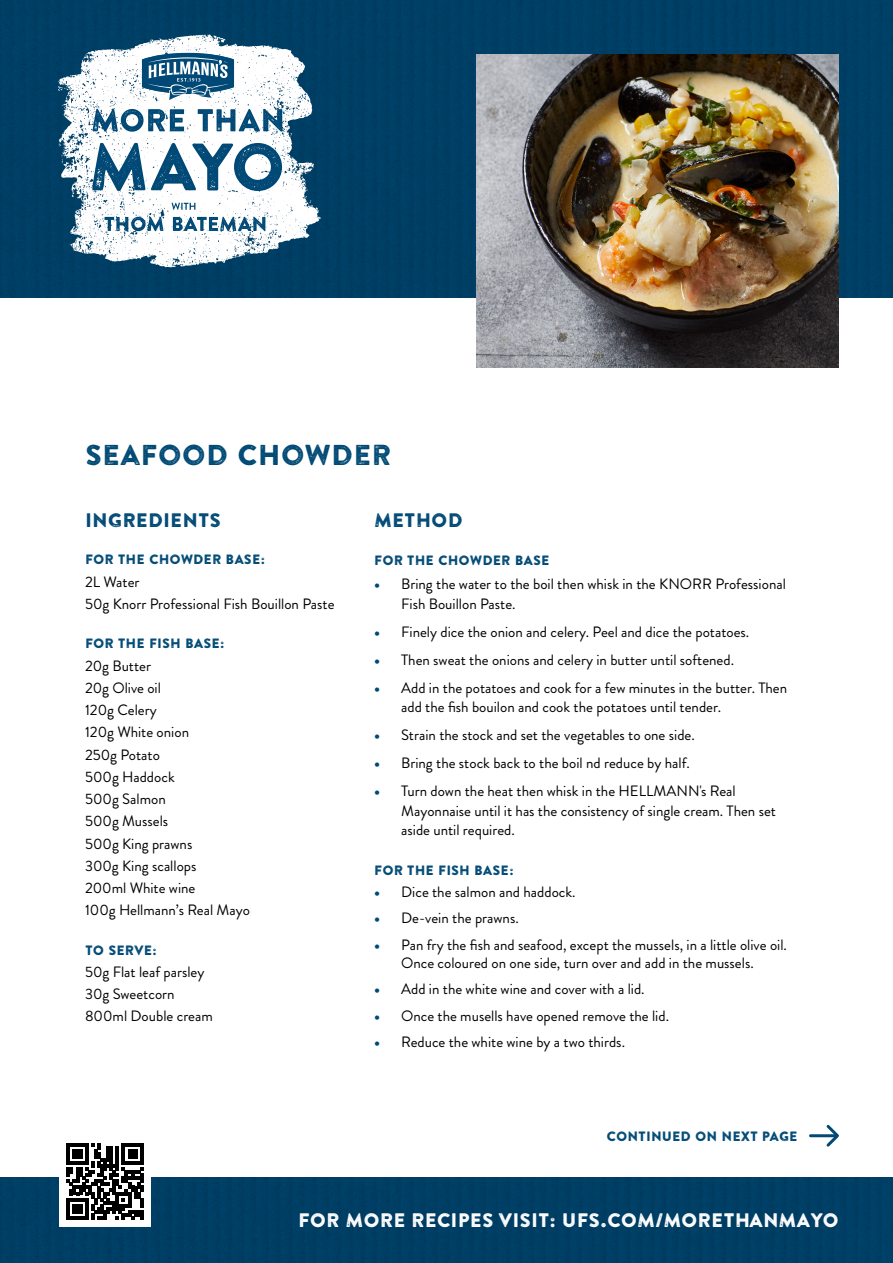
<style>
.page{position:relative;width:893px;height:1263px;background:#fff}
.page>*{position:absolute;margin:0;border:0;box-sizing:border-box;transform-origin:0 0}
.t1{font:28.8px "Brandon Printed One";color:#004a75}
.t2{font:19.5px "Brandon Printed One";color:#fff}
.t3{font:19.5px "Brandon Printed One";color:#004a75}
.t4{font:15px/22.2px "Brandon Grotesque";color:#000}
.t5{font:13.5px "Brandon Printed One";color:#004a75}
.s1{font-weight:900;color:#004a75}
</style>
<div class="page">
<div style="left:0;top:0;width:893px;height:298px;background:#003f65"></div>
<img style="left:476px;top:54px;width:363px;height:313px">
<div style="left:0;top:1178px;width:893px;height:85px;background:#003f65"></div>
<div style="left:60px;top:1136px;width:91px;height:91px;background:#fff"></div>
<svg style="left:67px;top:1143px;width:76px;height:76px"></svg>
<svg style="left:58px;top:34px;width:263px;height:233px"></svg>
<svg style="left:70px;top:244px;width:6px;height:6px"></svg>
<svg style="left:213px;top:36px;width:9px;height:7px"></svg>
<svg style="left:305px;top:196px;width:6px;height:7px"></svg>
<svg style="left:301px;top:167px;width:10px;height:12px"></svg>
<svg style="left:72px;top:177px;width:12px;height:26px"></svg>
<svg style="left:59px;top:143px;width:11px;height:21px"></svg>
<svg style="left:58px;top:86px;width:16px;height:22px"></svg>
<svg style="left:75px;top:210px;width:4px;height:5px"></svg>
<svg style="left:83px;top:54px;width:7px;height:6px"></svg>
<svg style="left:105px;top:217px;width:58px;height:15px"></svg>
<svg style="left:173px;top:217px;width:92px;height:22px"></svg>
<svg style="left:172px;top:203px;width:23px;height:7px"></svg>
<svg style="left:92px;top:109px;width:200px;height:82px"></svg>
<svg style="left:142px;top:49px;width:92px;height:52px"></svg>
<svg style="left:824px;top:1125px;width:15px;height:22px"></svg>
<hr style="left:810px;top:1134px;width:26px;height:3px;background:#004a75">
<h1 class="t1" style="left:85px;top:437px;width:308px">SEAFOOD CHOWDER</h1>
<h2 class="t3" style="left:85px;top:508px;width:137px">INGREDIENTS</h2>
<h2 class="t3" style="left:374px;top:508px;width:90px">METHOD</h2>
<p class="t5" style="left:85px;top:551px;width:182px">FOR THE CHOWDER BASE:</p>
<p class="t4" style="left:85px;top:571px;width:251px">2L Water<br>50g Knorr Professional Fish Bouillon Paste</p>
<p class="t5" style="left:85px;top:635px;width:141px">FOR THE FISH BASE:</p>
<p class="t4" style="left:85px;top:654px;width:166px">20g Butter<br>20g Olive oil<br>120g Celery<br>120g White onion<br>250g Potato<br>500g Haddock<br>500g Salmon<br>500g Mussels<br>500g King prawns<br>300g King scallops<br>200ml White wine<br>100g Hellmann’s Real Mayo</p>
<p class="t5" style="left:85px;top:941px;width:73px">TO SERVE:</p>
<p class="t4" style="left:85px;top:961px;width:129px">50g Flat leaf parsley<br>30g Sweetcorn<br>800ml Double cream</p>
<p class="t5" style="left:374px;top:552px;width:177px">FOR THE CHOWDER BASE</p>
<p class="t4" style="left:401px;top:574px;width:386px;line-height:19.5px;text-indent:-27px"><span class="s1">•</span> Bring the water to the boil then whisk in the KNORR Professional<br>Fish Bouillon Paste.</p>
<p class="t4" style="left:374px;top:621px;width:377px"><span class="s1">•</span> Finely dice the onion and celery. Peel and dice the potatoes.</p>
<p class="t4" style="left:374px;top:649px;width:361px"><span class="s1">•</span> Then sweat the onions and celery in butter until softened.</p>
<p class="t4" style="left:401px;top:678px;width:387px;line-height:19.5px;text-indent:-27px"><span class="s1">•</span> Add in the potatoes and cook for a few minutes in the butter. Then add the fish bouilon and cook the potatoes until tender.</p>
<p class="t4" style="left:374px;top:724px;width:322px"><span class="s1">•</span> Strain the stock and set the vegetables to one side.</p>
<p class="t4" style="left:374px;top:752px;width:317px"><span class="s1">•</span> Bring the stock back to the boil nd reduce by half.</p>
<p class="t4" style="left:401px;top:781px;width:376px;line-height:19.5px;text-indent:-27px"><span class="s1">•</span> Turn down the heat then whisk in the HELLMANN's Real<br>Mayonnaise until it has the consistency of single cream. Then set aside until required.</p>
<p class="t5" style="left:374px;top:861px;width:141px">FOR THE FISH BASE:</p>
<p class="t4" style="left:374px;top:881px;width:203px"><span class="s1">•</span> Dice the salmon and haddock.</p>
<p class="t4" style="left:374px;top:907px;width:146px"><span class="s1">•</span> De-vein the prawns.</p>
<p class="t4" style="left:374px;top:936px;width:414px;line-height:18px;text-align:center"><span class="s1">•</span> Pan fry the fish and seafood, except the mussels, in a little olive oil.<br>Once coloured on one side, turn over and add in the mussels.</p>
<p class="t4" style="left:374px;top:978px;width:272px"><span class="s1">•</span> Add in the white wine and cover with a lid.</p>
<p class="t4" style="left:374px;top:1005px;width:296px"><span class="s1">•</span> Once the musells have opened remove the lid.</p>
<p class="t4" style="left:374px;top:1031px;width:252px"><span class="s1">•</span> Reduce the white wine by a two thirds.</p>
<p class="t5" style="left:607px;top:1128px;width:192px">CONTINUED ON NEXT PAGE</p>
<h2 class="t2" style="left:298px;top:1208px;width:542px">FOR MORE RECIPES VISIT: UFS.COM/MORETHANMAYO</h2>
</div>
